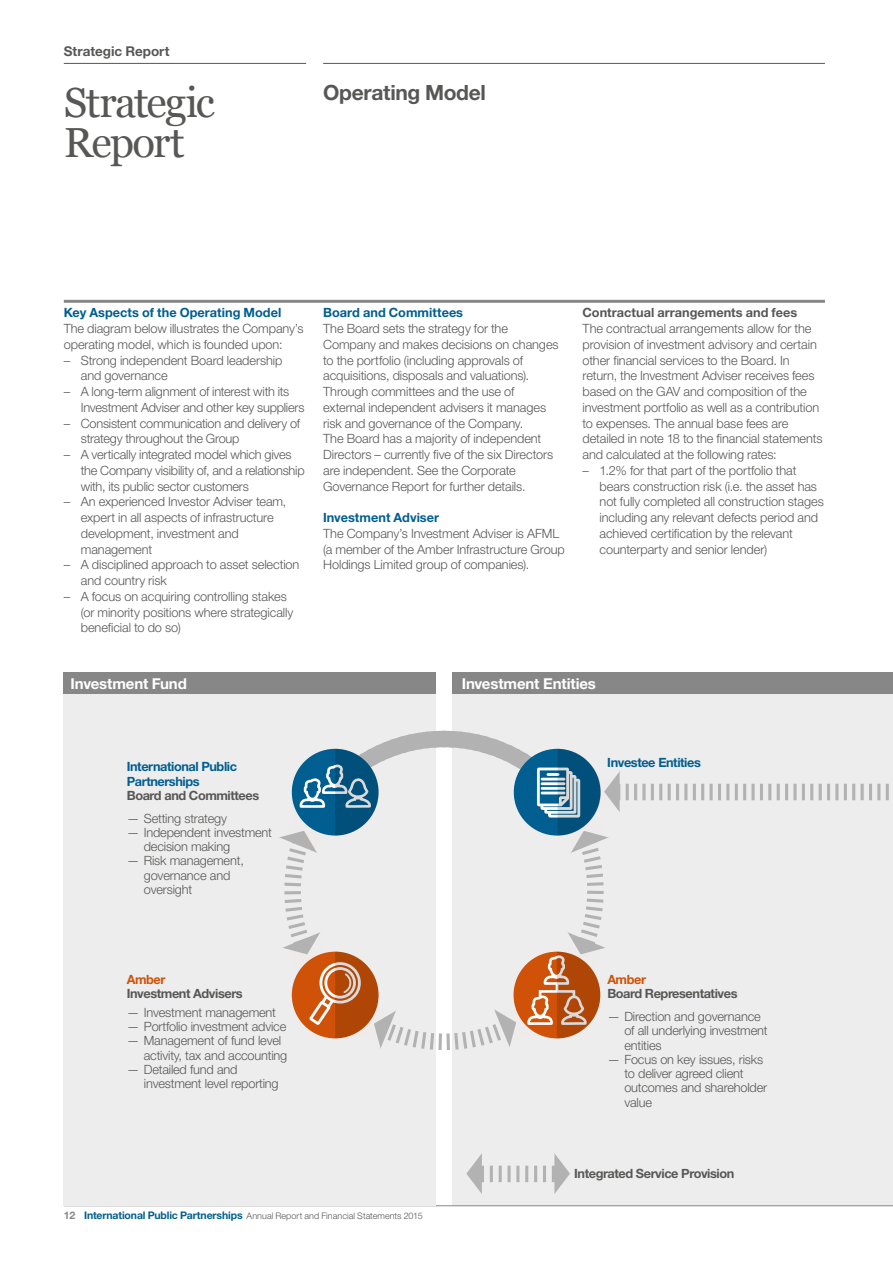
<style>
.page{position:relative;width:893px;height:1263px;background:#fff}
.page>*{position:absolute;margin:0;border:0;box-sizing:border-box;transform-origin:0 0}
.t1{font:42px/40.2px "Georgia";letter-spacing:-.04em;color:#575756}
.t2{font:700 21px "Helvetica Neue LT Std";letter-spacing:-.015em;color:#575756}
.t3{font:700 15px "Helvetica Neue LT Std";letter-spacing:-.01em;color:#fff}
.t4{font:700 13.5px "Helvetica Neue LT Std";color:#575756}
.t5{font:300 12.75px/15.8px "Helvetica Neue LT Std";letter-spacing:-.01em;color:#575756}
.t6{font:700 12.75px "Helvetica Neue LT Std";letter-spacing:-.035em;color:#575756}
.t7{font:700 12.75px "Helvetica Neue LT Std";letter-spacing:-.005em;color:#005e90}
.t8{font:700 12.75px/14.2px "Helvetica Neue LT Std";letter-spacing:-.035em;color:#005e90}
.t9{font:700 12.75px "Helvetica Neue LT Std";color:#575756}
.t10{font:700 12.75px "Helvetica Neue LT Std";letter-spacing:-.035em;color:#cf5208}
.t11{font:300 9px "Helvetica Neue LT Std";letter-spacing:.005em;color:#575756}
.s1{font-weight:700;font-size:10.5px;color:#878787}
.s2{font-weight:700;font-size:10.5px;color:#005e90}
</style>
<div class="page">
<div style="left:453px;top:672px;width:440px;height:533px;background:#ededed"></div>
<hr style="left:64px;top:1205px;width:829px;height:1px;background:#878787">
<hr style="left:323px;top:63px;width:502px;height:1px;background:#575756">
<hr style="left:64px;top:63px;width:242px;height:1px;background:#575756">
<div style="left:64px;top:672px;width:372px;height:533px;background:#ededed"></div>
<div style="left:453px;top:672px;width:440px;height:22px;background:#878787"></div>
<div style="left:64px;top:672px;width:372px;height:22px;background:#878787"></div>
<svg style="left:284px;top:855px;width:320px;height:198px"></svg>
<hr style="left:626px;top:784px;width:3px;height:16px;background:#b3b2b2">
<hr style="left:634px;top:784px;width:3px;height:16px;background:#b3b2b2">
<svg style="left:642px;top:784px;width:4px;height:16px"></svg>
<hr style="left:651px;top:784px;width:3px;height:16px;background:#b3b2b2">
<hr style="left:659px;top:784px;width:3px;height:16px;background:#b3b2b2">
<hr style="left:668px;top:784px;width:3px;height:16px;background:#b3b2b2">
<hr style="left:676px;top:784px;width:3px;height:16px;background:#b3b2b2">
<hr style="left:684px;top:784px;width:3px;height:16px;background:#b3b2b2">
<hr style="left:693px;top:784px;width:3px;height:16px;background:#b3b2b2">
<hr style="left:701px;top:784px;width:3px;height:16px;background:#b3b2b2">
<hr style="left:710px;top:784px;width:3px;height:16px;background:#b3b2b2">
<hr style="left:718px;top:784px;width:3px;height:16px;background:#b3b2b2">
<hr style="left:726px;top:784px;width:3px;height:16px;background:#b3b2b2">
<hr style="left:735px;top:784px;width:3px;height:16px;background:#b3b2b2">
<hr style="left:743px;top:784px;width:3px;height:16px;background:#b3b2b2">
<svg style="left:751px;top:784px;width:4px;height:16px"></svg>
<hr style="left:760px;top:784px;width:3px;height:16px;background:#b3b2b2">
<hr style="left:768px;top:784px;width:3px;height:16px;background:#b3b2b2">
<hr style="left:777px;top:784px;width:3px;height:16px;background:#b3b2b2">
<hr style="left:785px;top:784px;width:3px;height:16px;background:#b3b2b2">
<svg style="left:793px;top:784px;width:4px;height:16px"></svg>
<hr style="left:802px;top:784px;width:3px;height:16px;background:#b3b2b2">
<hr style="left:810px;top:784px;width:3px;height:16px;background:#b3b2b2">
<hr style="left:819px;top:784px;width:3px;height:16px;background:#b3b2b2">
<hr style="left:827px;top:784px;width:3px;height:16px;background:#b3b2b2">
<hr style="left:835px;top:784px;width:3px;height:16px;background:#b3b2b2">
<hr style="left:844px;top:784px;width:3px;height:16px;background:#b3b2b2">
<hr style="left:852px;top:784px;width:3px;height:16px;background:#b3b2b2">
<hr style="left:861px;top:784px;width:3px;height:16px;background:#b3b2b2">
<hr style="left:869px;top:784px;width:3px;height:16px;background:#b3b2b2">
<hr style="left:877px;top:784px;width:3px;height:16px;background:#b3b2b2">
<hr style="left:886px;top:784px;width:3px;height:16px;background:#b3b2b2">
<svg style="left:282px;top:930px;width:116px;height:121px"></svg>
<hr style="left:490px;top:1166px;width:3px;height:16px;background:#b3b2b2">
<hr style="left:499px;top:1166px;width:3px;height:16px;background:#b3b2b2">
<svg style="left:507px;top:1166px;width:4px;height:16px"></svg>
<hr style="left:516px;top:1166px;width:3px;height:16px;background:#b3b2b2">
<hr style="left:525px;top:1166px;width:3px;height:16px;background:#b3b2b2">
<hr style="left:534px;top:1166px;width:3px;height:16px;background:#b3b2b2">
<hr style="left:543px;top:1166px;width:3px;height:16px;background:#b3b2b2">
<svg style="left:552px;top:1153px;width:18px;height:41px"></svg>
<svg style="left:466px;top:1153px;width:18px;height:41px"></svg>
<svg style="left:279px;top:722px;width:342px;height:133px"></svg>
<svg style="left:492px;top:930px;width:113px;height:120px"></svg>
<hr style="left:64px;top:300px;width:761px;height:3px;background:#878787">
<p class="t4" style="left:64px;top:42px;width:107px">Strategic Report</p>
<h1 class="t1" style="left:64px;top:83px;width:153px">Strategic<br>Report</h1>
<h2 class="t2" style="left:323px;top:80px;width:164px">Operating Model</h2>
<p class="t7" style="left:64px;top:305px;width:219px">Key Aspects of the Operating Model</p>
<p class="t5" style="left:64px;top:320px;width:241px">The diagram below illustrates the Company’s operating model, which is founded upon:</p>
<p class="t5" style="left:81px;top:352px;width:203px;text-indent:-17px">– Strong independent Board leadership and governance</p>
<p class="t5" style="left:81px;top:383px;width:225px;text-indent:-17px">– A long-term alignment of interest with its<br>Investment Adviser and other key suppliers</p>
<p class="t5" style="left:81px;top:415px;width:221px;text-indent:-17px">– Consistent communication and delivery of strategy throughout the Group</p>
<p class="t5" style="left:81px;top:446px;width:225px;text-indent:-17px">– A vertically integrated model which gives the Company visibility of, and a relationship with, its public sector customers</p>
<p class="t5" style="left:81px;top:494px;width:207px;text-indent:-17px">– An experienced Investor Adviser team, expert in all aspects of infrastructure development, investment and management</p>
<p class="t5" style="left:81px;top:557px;width:220px;text-indent:-17px">– A disciplined approach to asset selection and country risk</p>
<p class="t5" style="left:81px;top:588px;width:214px;text-indent:-17px">– A focus on acquiring controlling stakes (or minority positions where strategically beneficial to do so)</p>
<p class="t7" style="left:323px;top:305px;width:141px">Board and Committees</p>
<p class="t5" style="left:323px;top:320px;width:237px">The Board sets the strategy for the Company and makes decisions on changes to the portfolio (including approvals of acquisitions, disposals and valuations).<br>Through committees and the use of external independent advisers it manages risk and governance of the Company.<br>The Board has a majority of independent Directors – currently five of the six Directors are independent. See the Corporate Governance Report for further details.</p>
<p class="t7" style="left:323px;top:510px;width:117px">Investment Adviser</p>
<p class="t5" style="left:323px;top:525px;width:243px">The Company’s Investment Adviser is AFML (a member of the Amber Infrastructure Group<br>Holdings Limited group of companies).</p>
<p class="t9" style="left:583px;top:305px;width:216px">Contractual arrangements and fees</p>
<p class="t5" style="left:583px;top:320px;width:241px">The contractual arrangements allow for the provision of investment advisory and certain other financial services to the Board. In return, the Investment Adviser receives fees based on the GAV and composition of the investment portfolio as well as a contribution to expenses. The annual base fees are detailed in note 18 to the financial statements and calculated at the following rates:</p>
<p class="t5" style="left:600px;top:462px;width:226px;text-indent:-17px">– 1.2% for that part of the portfolio that bears construction risk (i.e. the asset has not fully completed all construction stages including any relevant defects period and achieved certification by the relevant counterparty and senior lender)</p>
<p class="t3" style="left:71px;top:674px;width:118px">Investment Fund</p>
<p class="t3" style="left:462px;top:674px;width:136px">Investment Entities</p>
<p class="t8" style="left:127px;top:759px;width:112px">International Public<br>Partnerships</p>
<p class="t6" style="left:127px;top:787px;width:134px">Board and Committees</p>
<p class="t5" style="left:127px;top:810px;width:102px">— Setting strategy</p>
<p class="t5" style="left:144px;top:825px;width:130px;line-height:14.2px;text-indent:-17px">— Independent investment decision making</p>
<p class="t5" style="left:144px;top:853px;width:102px;line-height:14.2px;text-indent:-17px">— Risk management, governance and oversight</p>
<p class="t8" style="left:607px;top:755px;width:95px">Investee Entities</p>
<p class="t10" style="left:127px;top:971px;width:40px">Amber</p>
<p class="t6" style="left:127px;top:986px;width:117px">Investment Advisers</p>
<p class="t5" style="left:127px;top:1004px;width:151px">— Investment management</p>
<p class="t5" style="left:127px;top:1018px;width:161px">— Portfolio investment advice</p>
<p class="t5" style="left:144px;top:1033px;width:145px;line-height:14.2px;text-indent:-17px">— Management of fund level activity, tax and accounting</p>
<p class="t5" style="left:144px;top:1062px;width:136px;line-height:14.2px;text-indent:-17px">— Detailed fund and investment level reporting</p>
<p class="t10" style="left:607px;top:971px;width:40px">Amber</p>
<p class="t6" style="left:607px;top:986px;width:132px">Board Representatives</p>
<p class="t5" style="left:624px;top:1009px;width:145px;line-height:14.2px;text-indent:-17px">— Direction and governance of all underlying investment entities</p>
<p class="t5" style="left:624px;top:1052px;width:144px;line-height:14.2px;text-indent:-17px">— Focus on key issues, risks to deliver agreed client outcomes and shareholder value</p>
<p class="t11" style="left:64px;top:1211px;width:360px"><span class="s1">12</span> <span class="s2">International Public Partnerships</span> Annual Report and Financial Statements 2015</p>
<p class="t6" style="left:574px;top:1166px;width:162px">Integrated Service Provision</p>
</div>
